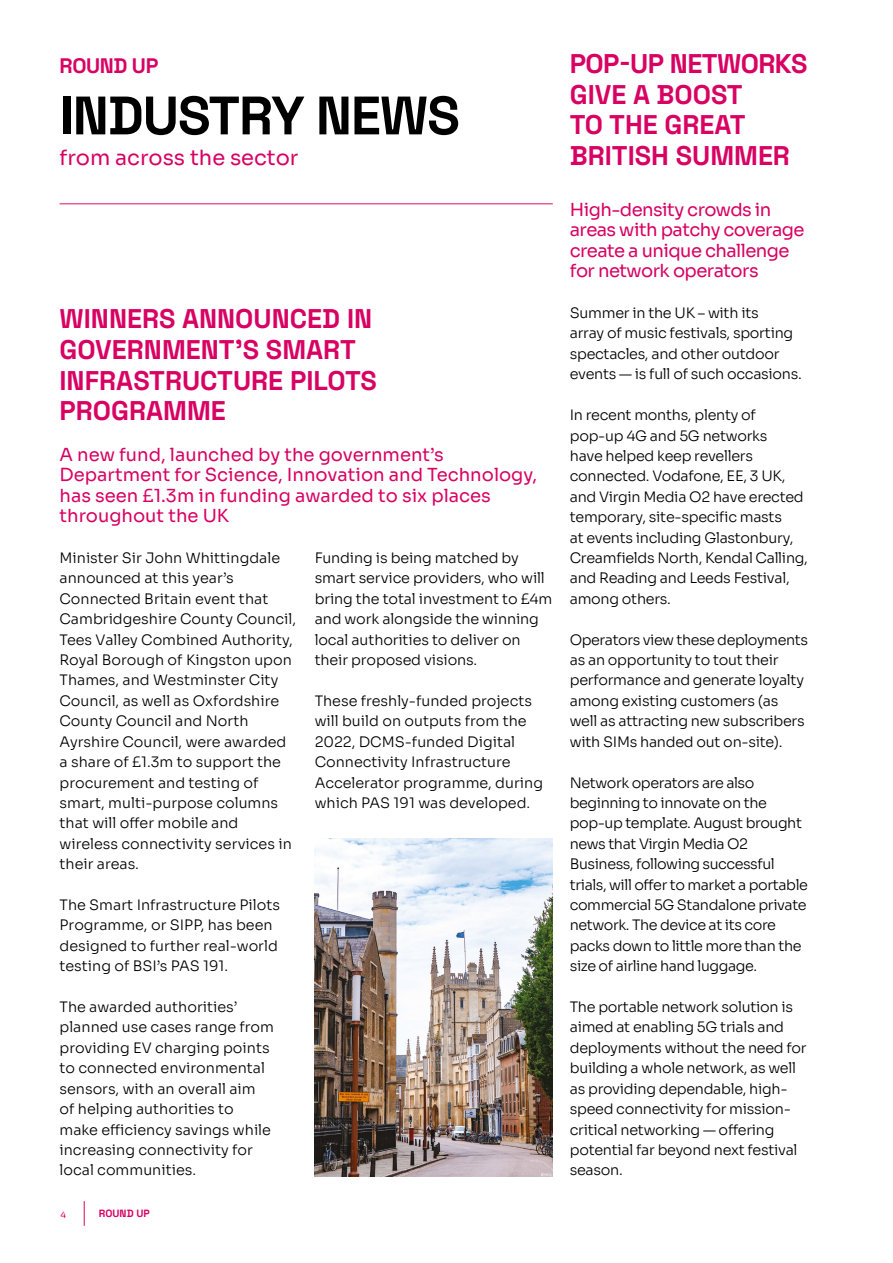
<style>
.page{position:relative;width:893px;height:1263px;background:#fff}
.page>*{position:absolute;margin:0;border:0;box-sizing:border-box;transform-origin:0 0}
.t1{font:700 54px "Space Grotesk";letter-spacing:-.02em;color:#000}
.t2{font:700 27px/30.6px "Space Grotesk";color:#d80263}
.t3{font:21px "Sora";color:#d80263}
.t4{font:700 21px "Space Grotesk";letter-spacing:-.02em;color:#d80263}
.t5{font:18px/20.4px "Sora";color:#d80263}
.t6{font:18px/20.4px "Sora";letter-spacing:-.03em;color:#d80263}
.t7{font:300 14.4px/20.4px "Sora";letter-spacing:-.015em;color:#000}
.t8{font:700 10.5px "Space Grotesk";color:#d80263}
.t9{font:8.7px "Sora";color:#d80263}
</style>
<div class="page">
<svg style="left:84px;top:1201px;width:1px;height:25px"></svg>
<img style="left:315px;top:838px;width:238px;height:338px">
<hr style="left:60px;top:203px;width:493px;height:1px;background:#e72772">
<h3 class="t4" style="left:60px;top:50px;width:100px">ROUND UP</h3>
<h1 class="t1" style="left:60px;top:76px;width:402px">INDUSTRY NEWS</h1>
<h3 class="t3" style="left:60px;top:140px;width:241px">from across the sector</h3>
<h2 class="t2" style="left:60px;top:302px;width:319px">WINNERS ANNOUNCED IN<br>GOVERNMENT’S SMART<br>INFRASTRUCTURE PILOTS<br>PROGRAMME</h2>
<p class="t5" style="left:60px;top:443px;width:479px">A new fund, launched by the government’s Department for Science, Innovation and Technology, has seen £1.3m in funding awarded to six places throughout the UK</p>
<p class="t7" style="left:60px;top:546px;width:238px">Minister Sir John Whittingdale announced at this year’s<br>Connected Britain event that<br>Cambridgeshire County Council,<br>Tees Valley Combined Authority,<br>Royal Borough of Kingston upon<br>Thames, and Westminster City<br>Council, as well as Oxfordshire<br>County Council and North<br>Ayrshire Council, were awarded a share of £1.3m to support the procurement and testing of smart, multi-purpose columns that will offer mobile and wireless connectivity services in their areas.</p>
<p class="t7" style="left:60px;top:893px;width:222px">The Smart Infrastructure Pilots<br>Programme, or SIPP, has been designed to further real-world testing of BSI’s PAS 191.</p>
<p class="t7" style="left:60px;top:995px;width:216px">The awarded authorities’ planned use cases range from providing EV charging points to connected environmental sensors, with an overall aim of helping authorities to make efficiency savings while increasing connectivity for local communities.</p>
<p class="t7" style="left:315px;top:546px;width:239px">Funding is being matched by smart service providers, who will bring the total investment to £4m and work alongside the winning local authorities to deliver on their proposed visions.</p>
<p class="t7" style="left:315px;top:689px;width:230px">These freshly-funded projects will build on outputs from the<br>2022, DCMS-funded Digital<br>Connectivity Infrastructure<br>Accelerator programme, during which PAS 191 was developed.</p>
<p class="t9" style="left:61px;top:1207px;width:7px">4</p>
<p class="t8" style="left:99px;top:1206px;width:52px">ROUND UP</p>
<h2 class="t2" style="left:570px;top:47px;width:239px">POP-UP NETWORKS<br>GIVE A BOOST<br>TO THE GREAT<br>BRITISH SUMMER</h2>
<p class="t6" style="left:570px;top:198px;width:236px">High-density crowds in areas with patchy coverage create a unique challenge for network operators</p>
<p class="t7" style="left:570px;top:301px;width:233px">Summer in the UK – with its<br>array of music festivals, sporting spectacles, and other outdoor events — is full of such occasions.</p>
<p class="t7" style="left:570px;top:403px;width:240px">In recent months, plenty of pop-up 4G and 5G networks<br>have helped keep revellers connected. Vodafone, EE, 3 UK, and Virgin Media O2 have erected temporary, site-specific masts<br>at events including Glastonbury,<br>Creamfields North, Kendal Calling, and Reading and Leeds Festival, among others.</p>
<p class="t7" style="left:570px;top:628px;width:240px">Operators view these deployments as an opportunity to tout their performance and generate loyalty among existing customers (as well as attracting new subscribers with SIMs handed out on-site).</p>
<p class="t7" style="left:570px;top:771px;width:240px">Network operators are also beginning to innovate on the pop-up template. August brought news that Virgin Media O2<br>Business, following successful trials, will offer to market a portable commercial 5G Standalone private network. The device at its core packs down to little more than the size of airline hand luggage.</p>
<p class="t7" style="left:570px;top:995px;width:238px">The portable network solution is aimed at enabling 5G trials and deployments without the need for building a whole network, as well as providing dependable, high&shy;speed connectivity for mission&shy;critical networking — offering potential far beyond next festival season.</p>
</div>
